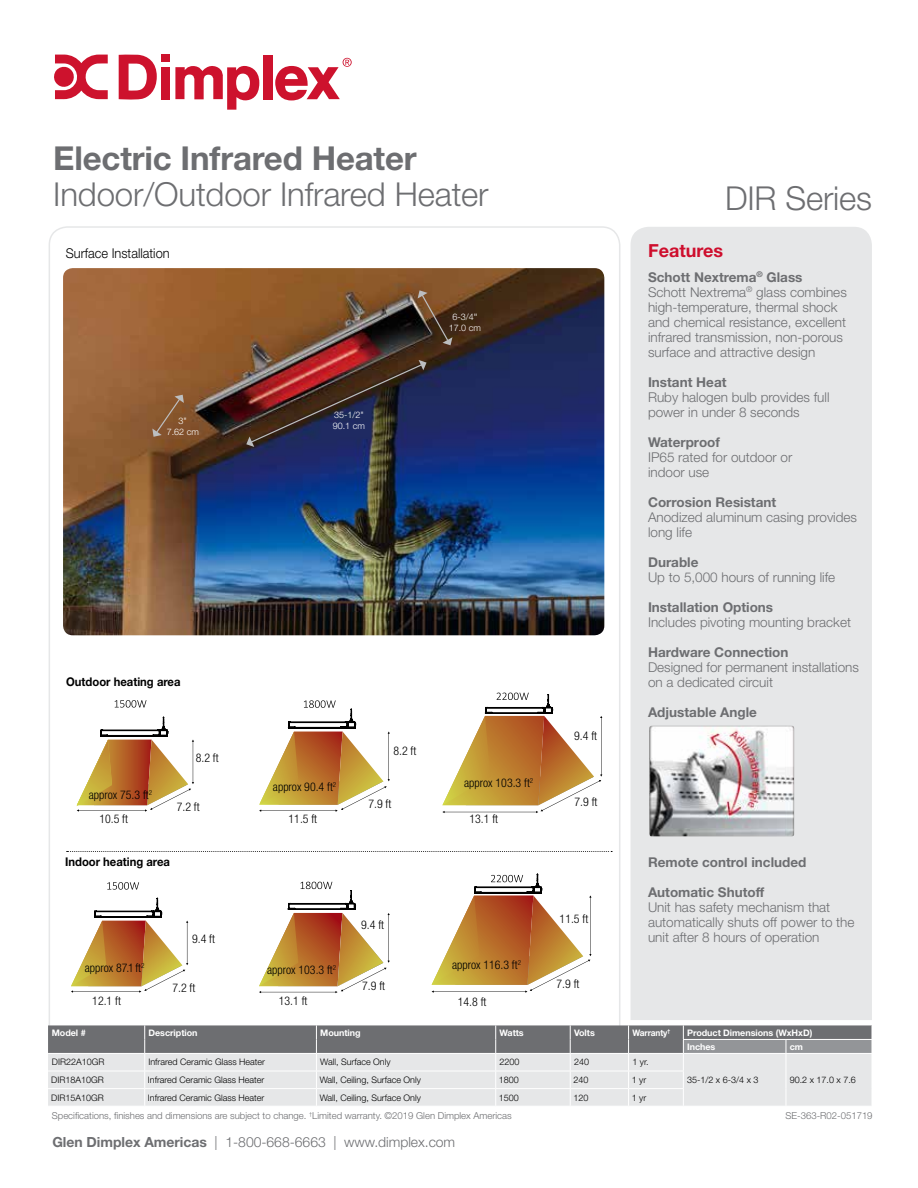
<style>
.page{position:relative;width:918px;height:1188px;background:#fff}
.page>*{position:absolute;margin:0;border:0;box-sizing:border-box;transform-origin:0 0}
.t1{font:300 33px "Helvetica Neue LT Std";letter-spacing:-.005em;color:#6d6e71}
.t2{font:700 33px "Helvetica Neue LT Std";letter-spacing:-.005em;color:#6d6e71}
.t3{font:700 18px "Helvetica Neue LT Std";color:#ce0e2d}
.t4{font:300 13.95px "Helvetica Neue LT Std";color:#6d6e71}
.t5{font:300 13.5px/15px "Helvetica Neue LT Std";color:#6d6e71}
.t6{font:700 13.5px "Helvetica Neue LT Std";color:#6d6e71}
.t7{font:300 13.5px "Helvetica Neue LT Std";color:#000;scale:.95 1}
.t8{font:700 12px "Helvetica Neue LT Std";color:#000;scale:.94 1}
.t9{font:300 condensed 11.85px "Helvetica Neue LT Std";color:#000}
.t10{font:300 9.6px "Helvetica Neue LT Std";color:#6d6e71}
.t11{font:300 9px "Helvetica Neue LT Std";color:#000}
.t12{font:700 9px/14px "Helvetica Neue LT Std";letter-spacing:-.005em;color:#fff}
.t13{font:300 9px/10.5px "Helvetica Neue LT Std";color:#fff;text-align:center}
.t14{font:700 9px "Helvetica Neue LT Std";letter-spacing:-.005em;color:#fff;scale:.92 1}
.s1{font-weight:400;font-stretch:condensed}
.s2{font-weight:700}
</style>
<div class="page">
<svg style="left:119px;top:54px;width:38px;height:46px"></svg>
<div style="left:161px;top:55px;width:9px;height:7px;background:#cd122d"></div>
<div style="left:161px;top:67px;width:9px;height:32px;background:#cd122d"></div>
<svg style="left:175px;top:65px;width:84px;height:45px"></svg>
<div style="left:263px;top:55px;width:9px;height:44px;background:#cd122d"></div>
<svg style="left:275px;top:58px;width:77px;height:42px"></svg>
<svg style="left:54px;top:55px;width:54px;height:44px"></svg>
<svg style="left:48px;top:226px;width:573px;height:799px"></svg>
<img style="left:63px;top:268px;width:541px;height:367px">
<div style="left:631px;top:227px;width:241px;height:793px;background:#e6e7e8"></div>
<svg style="left:48px;top:1025px;width:824px;height:81px;background:#c0c1c2"></svg>
<svg style="left:418px;top:290px;width:34px;height:55px;background:#61442d"></svg>
<img style="left:246px;top:360px;width:181px;height:87px">
<svg style="left:152px;top:395px;width:32px;height:42px"></svg>
<img style="left:649px;top:726px;width:145px;height:110px">
<svg style="left:67px;top:851px;width:545px;height:1px"></svg>
<svg style="left:432px;top:874px;width:160px;height:119px"></svg>
<svg style="left:259px;top:882px;width:131px;height:111px"></svg>
<svg style="left:107px;top:882px;width:32px;height:8px"></svg>
<svg style="left:71px;top:898px;width:117px;height:95px"></svg>
<svg style="left:442px;top:693px;width:160px;height:120px"></svg>
<svg style="left:259px;top:700px;width:131px;height:112px"></svg>
<svg style="left:115px;top:700px;width:31px;height:8px"></svg>
<svg style="left:77px;top:717px;width:117px;height:95px"></svg>
<h1 class="t2" style="left:53px;top:138px;width:365px">Electric Infrared Heater</h1>
<h1 class="t1" style="left:53px;top:175px;width:437px">Indoor/Outdoor Infrared Heater</h1>
<p class="t7" style="left:66px;top:245px;width:111px">Surface Installation</p>
<p class="t13" style="left:167px;top:416px;width:34px">3"<br>7.62 cm</p>
<p class="t13" style="left:333px;top:410px;width:34px;text-align:left">35-1/2"<br>90.1 cm</p>
<p class="t13" style="left:449px;top:312px;width:34px">6-3/4<span class="s1">"<br></span>17.0 cm</p>
<p class="t8" style="left:66px;top:674px;width:123px">Outdoor heating area</p>
<p class="t9" style="left:196px;top:751px;width:24px">8.2 ft</p>
<p class="t9" style="left:89px;top:788px;width:65px">approx 75.3 ft<sup>2</sup></p>
<p class="t9" style="left:99px;top:812px;width:30px">10.5 ft</p>
<p class="t9" style="left:177px;top:800px;width:24px">7.2 ft</p>
<p class="t8" style="left:65px;top:854px;width:113px">Indoor heating area</p>
<p class="t9" style="left:85px;top:961px;width:61px">approx 87.1 ft<sup>2</sup></p>
<p class="t9" style="left:192px;top:932px;width:24px">9.4 ft</p>
<p class="t9" style="left:92px;top:994px;width:30px">12.1 ft</p>
<p class="t9" style="left:172px;top:981px;width:24px">7.2 ft</p>
<p class="t9" style="left:574px;top:729px;width:24px">9.4 ft</p>
<p class="t9" style="left:393px;top:744px;width:24px">8.2 ft</p>
<p class="t9" style="left:273px;top:780px;width:65px">approx 90.4 ft<sup>2</sup></p>
<p class="t9" style="left:464px;top:776px;width:71px">approx 103.3 ft<sup>2</sup></p>
<p class="t9" style="left:368px;top:797px;width:24px">7.9 ft</p>
<p class="t9" style="left:575px;top:795px;width:24px">7.9 ft</p>
<p class="t9" style="left:289px;top:812px;width:30px">11.5 ft</p>
<p class="t9" style="left:469px;top:812px;width:30px">13.1 ft</p>
<p class="t9" style="left:361px;top:918px;width:24px">9.4 ft</p>
<p class="t9" style="left:560px;top:912px;width:30px">11.5 ft</p>
<p class="t9" style="left:267px;top:963px;width:71px">approx 103.3 ft<sup>2</sup></p>
<p class="t9" style="left:452px;top:958px;width:71px">approx 116.3 ft<sup>2</sup></p>
<p class="t9" style="left:362px;top:979px;width:24px">7.9 ft</p>
<p class="t9" style="left:557px;top:977px;width:24px">7.9 ft</p>
<p class="t9" style="left:279px;top:994px;width:30px">13.1 ft</p>
<p class="t9" style="left:458px;top:995px;width:30px">14.8 ft</p>
<h1 class="t1" style="left:725px;top:178px;width:149px">DIR Series</h1>
<h2 class="t3" style="left:648px;top:239px;width:77px">Features</h2>
<p class="t5" style="left:648px;top:269px;width:200px"><span class="s2">Schott Nextrema</span><sup>®</sup> <span class="s2">Glass<br></span>Schott Nextrema<sup>®</sup> glass combines high-temperature, thermal shock and chemical resistance, excellent infrared transmission, non-porous surface and attractive design</p>
<p class="t6" style="left:648px;top:374px;width:80px">Instant Heat</p>
<p class="t5" style="left:648px;top:389px;width:183px">Ruby halogen bulb provides full power in under 8 seconds</p>
<p class="t6" style="left:648px;top:434px;width:73px">Waterproof</p>
<p class="t5" style="left:648px;top:449px;width:146px">IP65 rated for outdoor or indoor use</p>
<p class="t6" style="left:648px;top:494px;width:130px">Corrosion Resistant</p>
<p class="t5" style="left:648px;top:509px;width:211px">Anodized aluminum casing provides long life</p>
<p class="t6" style="left:648px;top:554px;width:52px">Durable</p>
<p class="t5" style="left:648px;top:569px;width:189px">Up to 5,000 hours of running life</p>
<p class="t6" style="left:648px;top:599px;width:127px">Installation Options</p>
<p class="t5" style="left:648px;top:614px;width:205px">Includes pivoting mounting bracket</p>
<p class="t6" style="left:648px;top:644px;width:142px">Hardware Connection</p>
<p class="t5" style="left:648px;top:659px;width:213px">Designed for permanent installations on a dedicated circuit</p>
<p class="t6" style="left:648px;top:704px;width:110px">Adjustable Angle</p>
<p class="t6" style="left:648px;top:854px;width:160px">Remote control included</p>
<p class="t6" style="left:648px;top:884px;width:118px">Automatic Shutoff</p>
<p class="t5" style="left:648px;top:899px;width:208px">Unit has safety mechanism that automatically shuts off power to the unit after 8 hours of operation</p>
<p class="t12" style="left:52px;top:1025px;width:35px">Model #</p>
<p class="t12" style="left:148px;top:1025px;width:51px">Description</p>
<p class="t12" style="left:320px;top:1025px;width:42px">Mounting</p>
<p class="t12" style="left:500px;top:1025px;width:26px">Watts</p>
<p class="t12" style="left:574px;top:1025px;width:22px">Volts</p>
<p class="t14" style="left:632px;top:1027px;width:43px">Warranty<sup>†</sup></p>
<p class="t12" style="left:687px;top:1025px;width:127px">Product Dimensions (WxHxD)<br>Inches</p>
<p class="t12" style="left:790px;top:1039px;width:15px">cm</p>
<p class="t11" style="left:52px;top:1057px;width:54px">DIR22A10GR</p>
<p class="t11" style="left:149px;top:1057px;width:118px">Infrared Ceramic Glass Heater</p>
<p class="t11" style="left:320px;top:1057px;width:72px">Wall, Surface Only</p>
<p class="t11" style="left:500px;top:1057px;width:22px">2200</p>
<p class="t11" style="left:574px;top:1057px;width:17px">240</p>
<p class="t11" style="left:632px;top:1057px;width:18px">1 yr.</p>
<p class="t11" style="left:51px;top:1074px;width:54px">DIR18A10GR</p>
<p class="t11" style="left:148px;top:1074px;width:118px">Infrared Ceramic Glass Heater</p>
<p class="t11" style="left:320px;top:1074px;width:103px">Wall, Ceiling, Surface Only</p>
<p class="t11" style="left:499px;top:1074px;width:22px">1800</p>
<p class="t11" style="left:573px;top:1074px;width:17px">240</p>
<p class="t11" style="left:632px;top:1074px;width:16px">1 yr</p>
<p class="t11" style="left:687px;top:1074px;width:73px">35-1/2 x 6-3/4 x 3</p>
<p class="t11" style="left:790px;top:1074px;width:68px">90.2 x 17.0 x 7.6</p>
<p class="t11" style="left:51px;top:1092px;width:54px">DIR15A10GR</p>
<p class="t11" style="left:148px;top:1092px;width:118px">Infrared Ceramic Glass Heater</p>
<p class="t11" style="left:320px;top:1092px;width:103px">Wall, Ceiling, Surface Only</p>
<p class="t11" style="left:499px;top:1092px;width:22px">1500</p>
<p class="t11" style="left:573px;top:1092px;width:17px">120</p>
<p class="t11" style="left:632px;top:1092px;width:16px">1 yr</p>
<p class="t10" style="left:52px;top:1110px;width:461px">Specifications, finishes and dimensions are subject to change. <sup>†</sup>Limited warranty. ©2019 Glen Dimplex Americas</p>
<p class="t10" style="left:786px;top:1110px;width:89px">SE-363-R02-051719</p>
<p class="t4" style="left:52px;top:1133px;width:404px"><span class="s2">Glen Dimplex Americas</span> | 1-800-668-6663 | www.dimplex.com</p>
</div>
